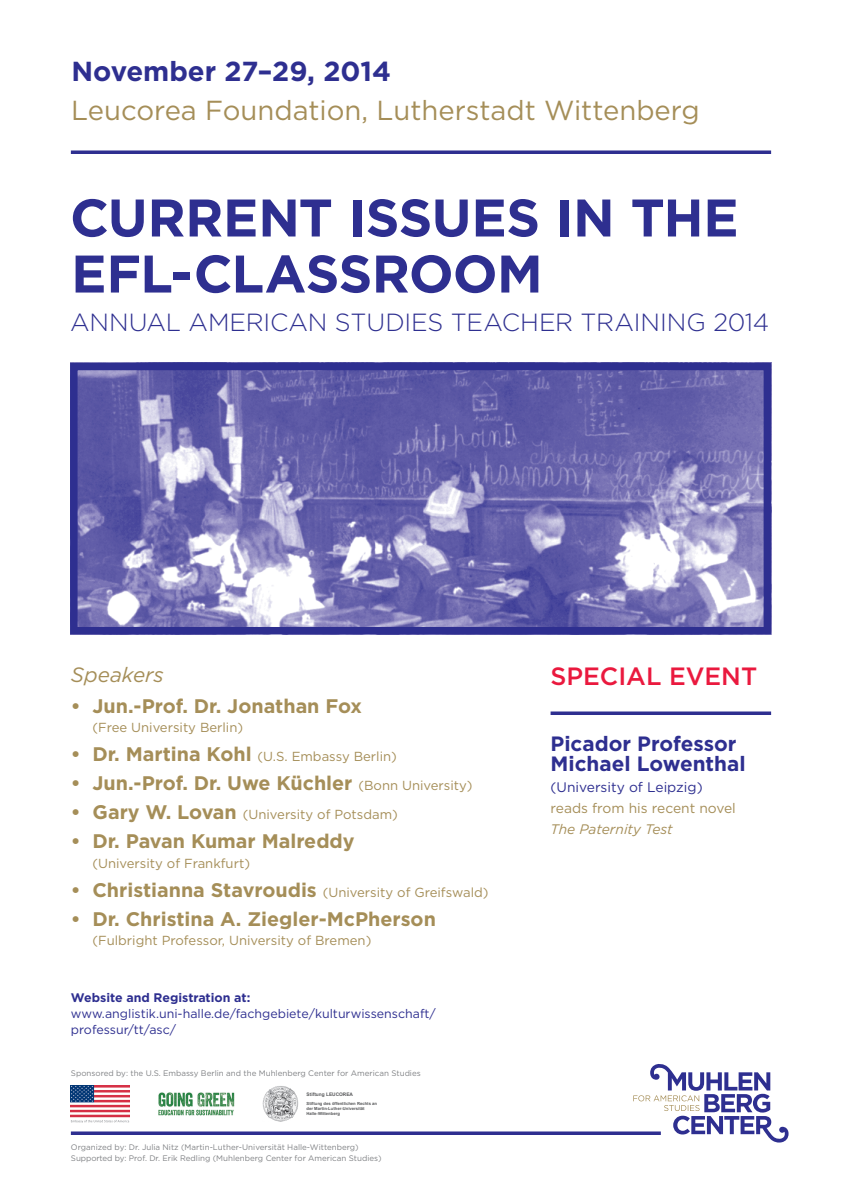
<style>
.page{position:relative;width:842px;height:1191px;background:#fff}
.page>*{position:absolute;margin:0;border:0;box-sizing:border-box;transform-origin:0 0}
.t1{font:700 52.8px/56px "Gotham";letter-spacing:-.005em;color:#2e2f90}
.t2{font:27.5px "Gotham";color:#a58e58}
.t3{font:700 27.5px "Gotham";letter-spacing:-.015em;color:#2e2f90}
.t4{font:500 25px "Gotham";color:#ea193e}
.t5{font:300 24.8px "Gotham";letter-spacing:-.01em;color:#2e2f90}
.t6{font:700 20.7px/20.7px "Gotham";color:#2e2f90}
.t7{font:italic 20.7px "Gotham";color:#a58e58}
.t8{font:700 19.7px "Gotham";color:#a58e58}
.t9{font:13.8px "Gotham";color:#a58e58}
.t10{font:13.8px "Gotham";color:#2e2f90}
.t11{font:italic 13.8px "Gotham";color:#a58e58}
.t12{font:13.1px "Gotham";color:#a58e58}
.t13{font:12.4px/16.2px "Gotham";color:#2e2f90}
.t14{font:700 12.4px "Gotham";color:#2e2f90}
.t15{font:8px/11px "Gotham";color:#808285}
.t16{font:700 4.8px "Arial";color:#57585a}
.t17{font:700 4.2px/5px "Arial";color:#57585a}
.s1{font-weight:700;font-size:19.7px}
.s2{font-weight:400;font-size:13.1px}
</style>
<div class="page">
<img style="left:79px;top:372px;width:683px;height:253px">
<div style="left:70px;top:363px;width:701px;height:271px;border:8px solid #2e2f90"></div>
<svg style="left:71px;top:150px;width:700px;height:4px;background:#47489d"></svg>
<svg style="left:71px;top:1131px;width:562px;height:4px;background:#47489d"></svg>
<svg style="left:551px;top:711px;width:220px;height:4px"></svg>
<svg style="left:633px;top:1064px;width:155px;height:78px"></svg>
<img style="left:71px;top:1086px;width:58px;height:36px">
<img style="left:159px;top:1092px;width:75px;height:24px">
<img style="left:262px;top:1086px;width:37px;height:35px">
<h2 class="t3" style="left:72px;top:53px;width:321px">November 27–29, 2014</h2>
<h2 class="t2" style="left:71px;top:93px;width:630px">Leucorea Foundation, Lutherstadt Wittenberg</h2>
<h1 class="t1" style="left:70px;top:189px;width:670px">CURRENT ISSUES IN THE<br>EFL-CLASSROOM</h1>
<h3 class="t5" style="left:70px;top:307px;width:701px">ANNUAL AMERICAN STUDIES TEACHER TRAINING 2014</h3>
<h3 class="t7" style="left:71px;top:661px;width:94px">Speakers</h3>
<h3 class="t8" style="left:71px;top:692px;width:293px">• Jun.-Prof. Dr. Jonathan Fox</h3>
<h3 class="t12" style="left:92px;top:719px;width:152px">(Free University Berlin)</h3>
<h3 class="t12" style="left:71px;top:748px;width:328px"><span class="s1">• Dr. Martina Kohl</span> (U.S. Embassy Berlin)</h3>
<h3 class="t8" style="left:71px;top:770px;width:403px">• Jun.-Prof. Dr. Uwe Küchler <span class="s2">(Bonn University)</span></h3>
<h3 class="t12" style="left:71px;top:806px;width:329px"><span class="s1">• Gary W. Lovan</span> (University of Potsdam)</h3>
<h3 class="t8" style="left:71px;top:828px;width:285px">• Dr. Pavan Kumar Malreddy</h3>
<h3 class="t12" style="left:92px;top:854px;width:159px">(University of Frankfurt)</h3>
<h3 class="t12" style="left:71px;top:883px;width:419px"><span class="s1">• Christianna Stavroudis</span> (University of Greifswald)</h3>
<h3 class="t8" style="left:71px;top:905px;width:367px">• Dr. Christina A. Ziegler-McPherson</h3>
<h3 class="t12" style="left:92px;top:932px;width:280px">(Fulbright Professor, University of Bremen)</h3>
<h3 class="t14" style="left:71px;top:989px;width:181px">Website and Registration at:</h3>
<h3 class="t13" style="left:71px;top:1005px;width:367px">www.anglistik.uni-halle.de/fachgebiete/kulturwissenschaft/ professur/tt/asc/</h3>
<p class="t15" style="left:71px;top:1067px;width:351px">Sponsored by: the U.S. Embassy Berlin and the Muhlenberg Center for American Studies</p>
<p class="t16" style="left:307px;top:1091px;width:48px">Stiftung LEUCOREA</p>
<p class="t17" style="left:307px;top:1101px;width:72px">Stiftung des öffentlichen Rechts an der Martin-Luther-Universität<br>Halle-Wittenberg</p>
<p class="t15" style="left:71px;top:1141px;width:312px">Organized by: Dr. Julia Nitz (Martin-Luther-Universität Halle-Wittenberg)<br>Supported by: Prof. Dr. Erik Redling (Muhlenberg Center for American Studies)</p>
<h3 class="t4" style="left:550px;top:660px;width:208px">SPECIAL EVENT</h3>
<h3 class="t6" style="left:551px;top:733px;width:197px">Picador Professor<br>Michael Lowenthal</h3>
<h3 class="t10" style="left:551px;top:778px;width:154px">(University of Leipzig)</h3>
<h3 class="t9" style="left:551px;top:799px;width:187px">reads from his recent novel</h3>
<h3 class="t11" style="left:551px;top:820px;width:124px">The Paternity Test</h3>
</div>
